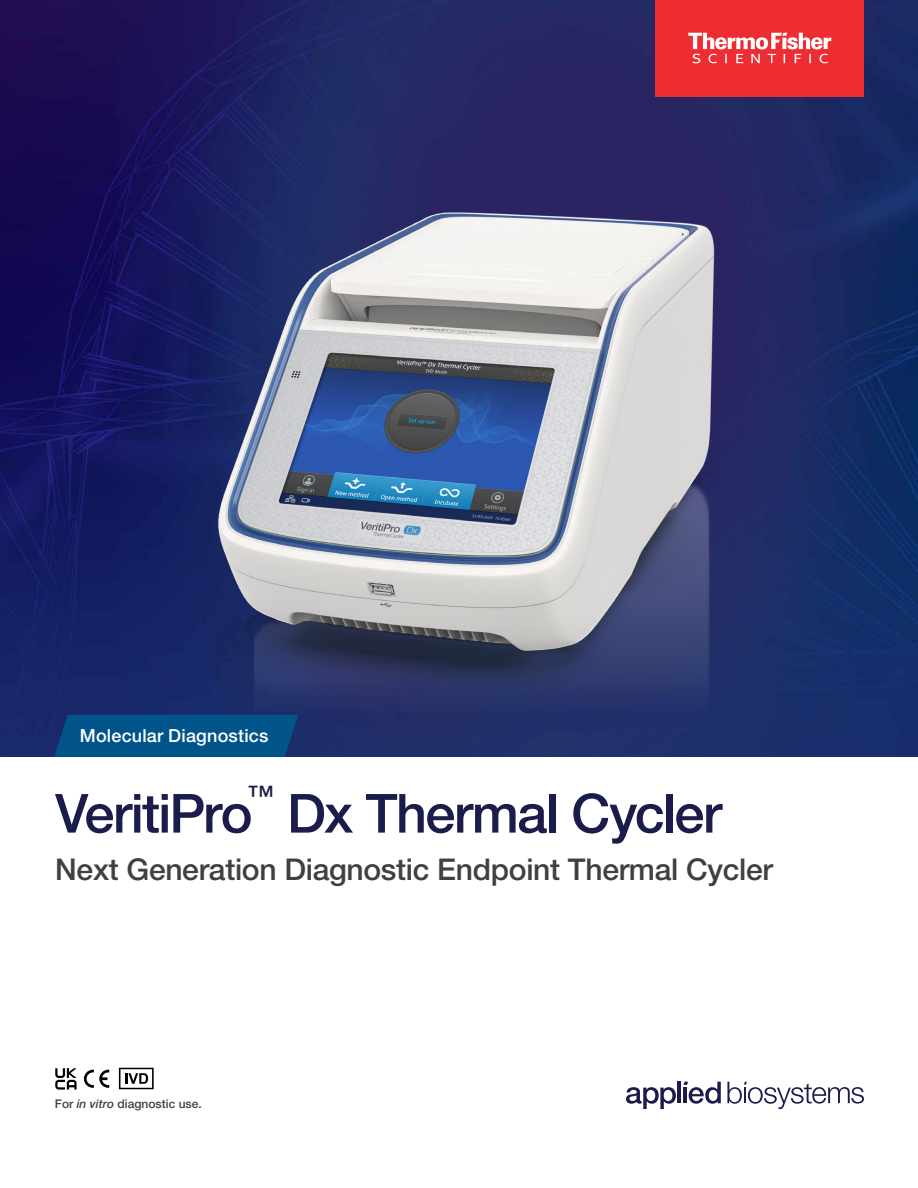
<style>
.page{position:relative;width:918px;height:1188px;background:#fff}
.page>*{position:absolute;margin:0;border:0;box-sizing:border-box;transform-origin:0 0}
.t1{font:500 54px "Helvetica Neue LTW1 G";letter-spacing:-.03em;color:#1a1d4c}
.t2{font:500 30px "Helvetica Neue LTW1 G";letter-spacing:-.01em;color:#3e4042}
.t3{font:500 27px "Helvetica Neue LTW1 G";color:#1a1d4c}
.Label_Identifier{font:500 18px "Helvetica Neue LTW1 G";letter-spacing:.01em;color:#fff}
.t4{font:500 12px "Helvetica Neue LTW1 G";color:#3e4042}
.s1{font-style:italic}
</style>
<div class="page">
<img style="left:0;top:0;width:918px;height:757px">
<div style="left:54px;top:715px;width:244px;height:42px;background:#01558a"></div>
<svg style="left:119px;top:1068px;width:35px;height:21px"></svg>
<svg style="left:84px;top:1070px;width:25px;height:18px"></svg>
<svg style="left:55px;top:1068px;width:22px;height:22px"></svg>
<img style="left:196px;top:213px;width:589px;height:511px">
<svg style="left:727px;top:1082px;width:137px;height:27px"></svg>
<svg style="left:626px;top:1087px;width:50px;height:22px"></svg>
<hr style="left:677px;top:1082px;width:4px;height:21px;background:#1a1d4c">
<svg style="left:684px;top:1082px;width:37px;height:22px"></svg>
<div style="left:656px;top:0;width:208px;height:96px;background:#ee2d33"></div>
<svg style="left:688px;top:33px;width:143px;height:30px"></svg>
<p class="Label_Identifier" style="left:80px;top:725px;width:190px">Molecular Diagnostics</p>
<p class="t3" style="left:247px;top:779px;width:28px">™</p>
<p class="t1" style="left:287px;top:781px;width:437px">Dx Thermal Cycler</p>
<p class="t2" style="left:55px;top:852px;width:719px">Next Generation Diagnostic Endpoint Thermal Cycler</p>
<p class="t1" style="left:55px;top:781px;width:199px">VeritiPro</p>
<p class="t4" style="left:55px;top:1096px;width:148px">For <span class="s1">in vitro</span> diagnostic use.</p>
</div>
